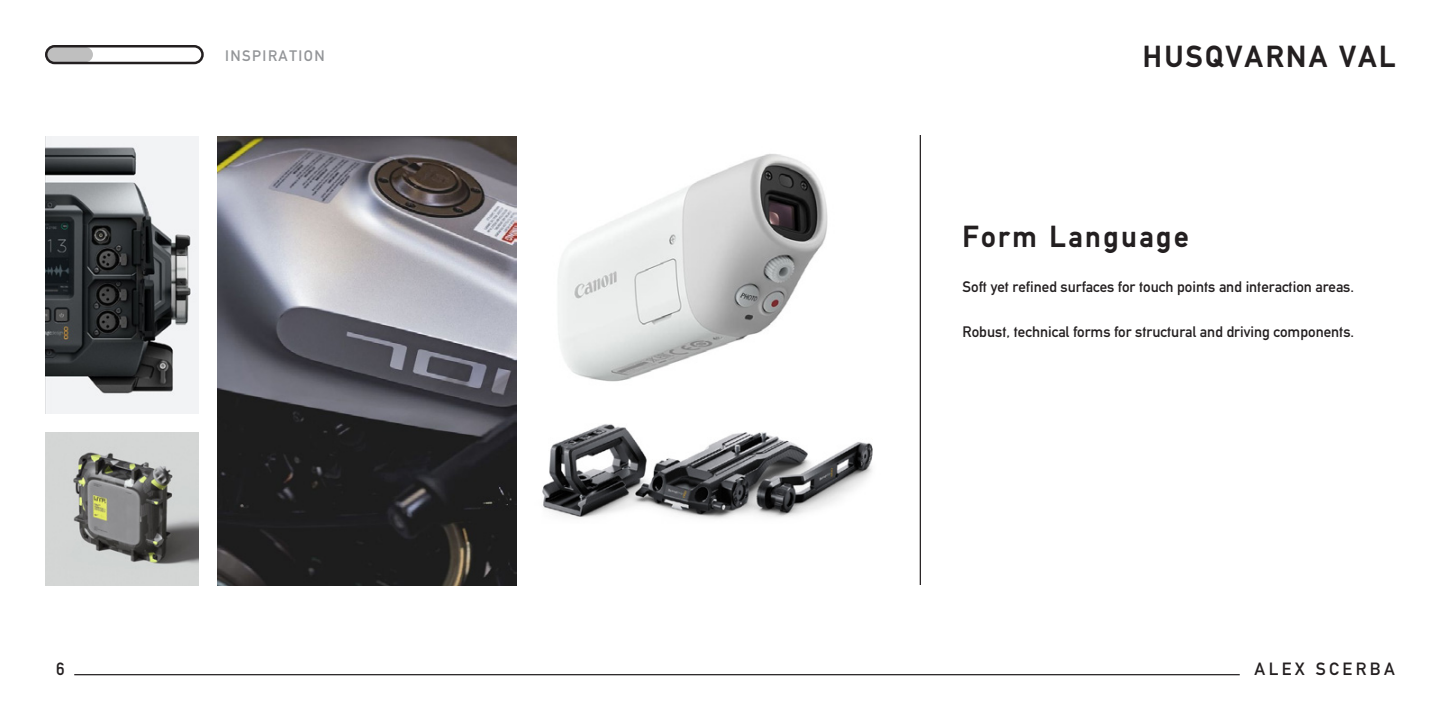
<style>
.page{position:relative;width:1440px;height:720px;background:#fff}
.page>*{position:absolute;margin:0;border:0;box-sizing:border-box;transform-origin:0 0}
.Heading{font:30px "Alte DIN1451 Mittelschrift G";letter-spacing:.075em;color:#231f20}
.Inner_Heading{font:30px "Alte DIN1451 Mittelschrift G";letter-spacing:.075em;color:#231f20}
.t1{font:17.5px "Alte DIN1451 Mittelschrift";letter-spacing:.2em;color:#231f20}
.t2{font:15px "Alte DIN1451 Mittelschrift";color:#231f20}
.Sub_Head{font:15px "Alte DIN1451 Mittelschrift";letter-spacing:.1em;color:#939598}
</style>
<div class="page">
<div style="left:47px;top:47px;width:46px;height:15px;background:#bfbfbf;border-radius:8px"></div>
<img style="left:495px;top:136px;width:333px;height:246px">
<img style="left:45px;top:432px;width:154px;height:154px">
<img style="left:542px;top:424px;width:331px;height:95px">
<img style="left:45px;top:137px;width:154px;height:277px">
<img style="left:217px;top:137px;width:300px;height:449px">
<hr style="left:920px;top:135px;width:1px;height:450px;background:#231f20">
<hr style="left:74px;top:674px;width:1166px;height:1px;background:#231f20">
<div style="left:45px;top:45px;width:159px;height:19px;border:2px solid #231f20;border-radius:8px"></div>
<p class="Sub_Head" style="left:225px;top:47px;width:101px">INSPIRATION</p>
<p class="Heading" style="left:1143px;top:38px;width:254px">HUSQVARNA VAL</p>
<p class="Inner_Heading" style="left:963px;top:219px;width:228px">Form Language</p>
<p class="t2" style="left:963px;top:278px;width:393px">Soft yet refined surfaces for touch points and interaction areas.</p>
<p class="t2" style="left:963px;top:323px;width:393px">Robust, technical forms for structural and driving components.</p>
<p class="t1" style="left:56px;top:658px;width:10px">6</p>
<p class="t1" style="left:1254px;top:658px;width:142px">ALEX SCERBA</p>
</div>
